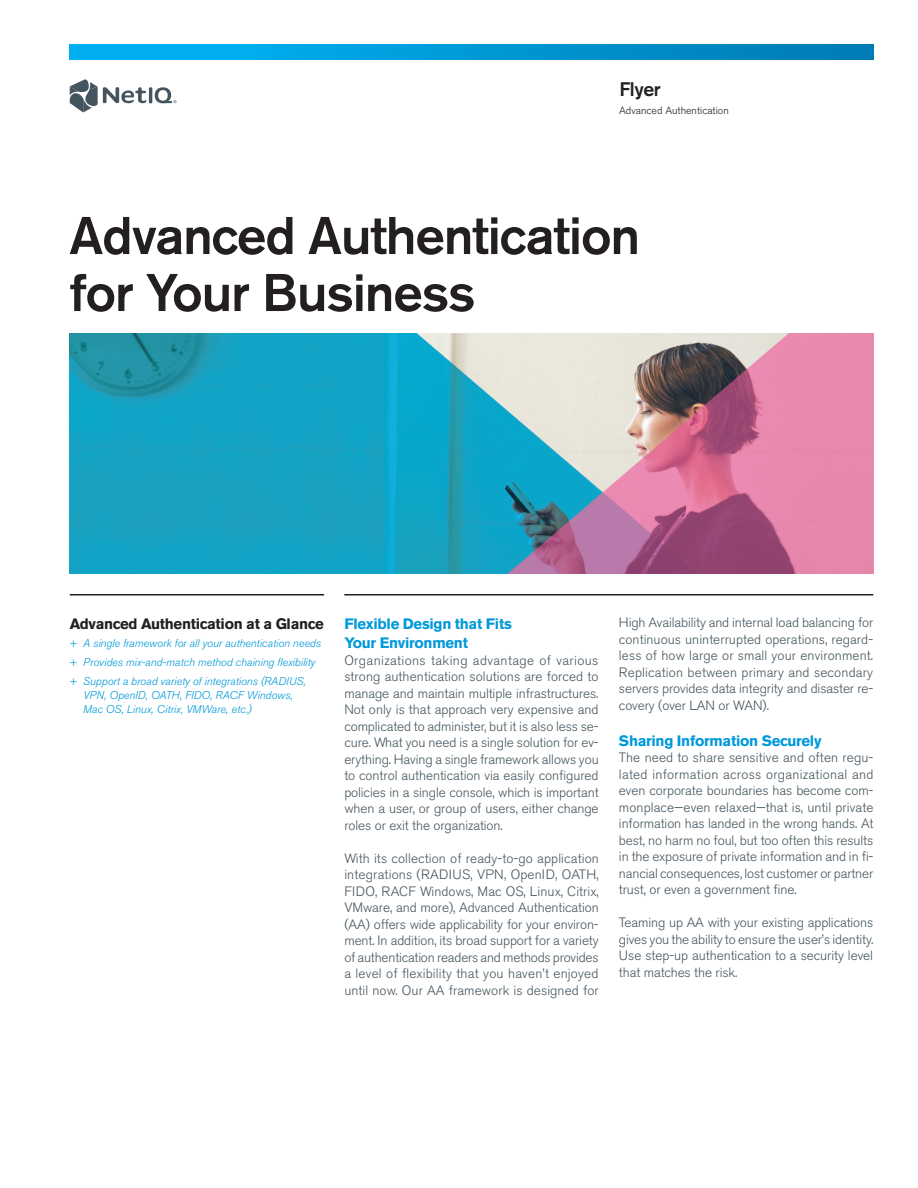
<style>
.page{position:relative;width:918px;height:1188px;background:#fff}
.page>*{position:absolute;margin:0;border:0;box-sizing:border-box;transform-origin:0 0}
.headline_36_38-black{font:500 52.5px/57px "Akzidenz Grotesk BE";letter-spacing:-.02em;color:#231f20}
.collateral_name_13_1{font:500 19.5px "Akzidenz Grotesk BE";letter-spacing:-.02em;color:#231f20}
.subhead_10_13-red{font:700 15px/19.5px "Akzidenz Grotesk BE";letter-spacing:-.02em;color:#0099da}
.subhead_10_13-black{font:700 15px "Akzidenz Grotesk BE";letter-spacing:-.02em;color:#231f20}
.body_9_11{font:300 13.5px/16.5px "Akzidenz Grotesk BE";letter-spacing:-.005em;color:#45555f;text-align:justify}
.caption_7_5_9_5_ital{font:italic 300 11.25px/14.2px "Akzidenz Grotesk BE";color:#0099da}
.caption_7_9_5-black{font:300 10.5px "Akzidenz Grotesk BE";color:#231f20}
.s1{font-style:normal}
</style>
<div class="page">
<hr style="left:70px;top:594px;width:254px;height:2px;background:#231f20">
<hr style="left:344px;top:594px;width:529px;height:2px;background:#231f20">
<svg style="left:70px;top:45px;width:803px;height:14px"></svg>
<hr style="left:149px;top:87px;width:3px;height:16px;background:#45555f">
<svg style="left:155px;top:87px;width:21px;height:16px"></svg>
<svg style="left:70px;top:79px;width:76px;height:33px"></svg>
<img style="left:70px;top:334px;width:803px;height:240px">
<p class="collateral_name_13_1" style="left:619px;top:77px;width:43px">Flyer</p>
<p class="caption_7_9_5-black" style="left:619px;top:104px;width:111px">Advanced Authentication</p>
<p class="headline_36_38-black" style="left:69px;top:207px;width:572px">Advanced Authentication for Your Business</p>
<p class="subhead_10_13-black" style="left:70px;top:615px;width:256px">Advanced Authentication at a Glance</p>
<p class="caption_7_5_9_5_ital" style="left:70px;top:636px;width:253px"><span class="s1">+</span> A single framework for all your authentication needs</p>
<p class="caption_7_5_9_5_ital" style="left:70px;top:655px;width:247px"><span class="s1">+</span> Provides mix-and-match method chaining flexibility</p>
<p class="caption_7_5_9_5_ital" style="left:83px;top:674px;width:224px;text-indent:-14px"><span class="s1">+</span> Support a broad variety of integrations (RADIUS,<br>VPN, OpenID, OATH, FIDO, RACF Windows,<br>Mac OS, Linux, Citrix, VMWare, etc.)</p>
<p class="subhead_10_13-red" style="left:344px;top:614px;width:169px">Flexible Design that Fits<br>Your Environment</p>
<p class="body_9_11" style="left:344px;top:652px;width:256px">Organizations taking advantage of various strong authentication solutions are forced to manage and maintain multiple infrastructures.<br>Not only is that approach very expensive and complicated to administer, but it is also less se&shy;cure. What you need is a single solution for ev&shy;erything. Having a single framework allows you to control authentication via easily configured policies in a single console, which is important when a user, or group of users, either change roles or exit the organization.</p>
<p class="body_9_11" style="left:344px;top:850px;width:256px">With its collection of ready-to-go application integrations (RADIUS, VPN, OpenID, OATH, FIDO, RACF Windows, Mac OS, Linux, Citrix, VMware, and more), Advanced Authentication (AA) offers wide applicability for your environ&shy;ment. In addition, its broad support for a variety of authentication readers and methods provides a level of flexibility that you haven’t enjoyed until now. Our AA framework is designed for</p>
<p class="body_9_11" style="left:619px;top:615px;width:256px">High Availability and internal load balancing for continuous uninterrupted operations, regard&shy;less of how large or small your environment.<br>Replication between primary and secondary servers provides data integrity and disaster re&shy;covery (over LAN or WAN).</p>
<p class="subhead_10_13-red" style="left:619px;top:731px;width:204px">Sharing Information Securely</p>
<p class="body_9_11" style="left:619px;top:750px;width:256px">The need to share sensitive and often regu&shy;lated information across organizational and even corporate boundaries has become com&shy;monplace—even relaxed—that is, until private information has landed in the wrong hands. At best, no harm no foul, but too often this results in the exposure of private information and in fi&shy;nancial consequences, lost customer or partner trust, or even a government fine.</p>
<p class="body_9_11" style="left:619px;top:915px;width:256px">Teaming up AA with your existing applications gives you the ability to ensure the user’s identity.<br>Use step-up authentication to a security level that matches the risk.</p>
</div>
